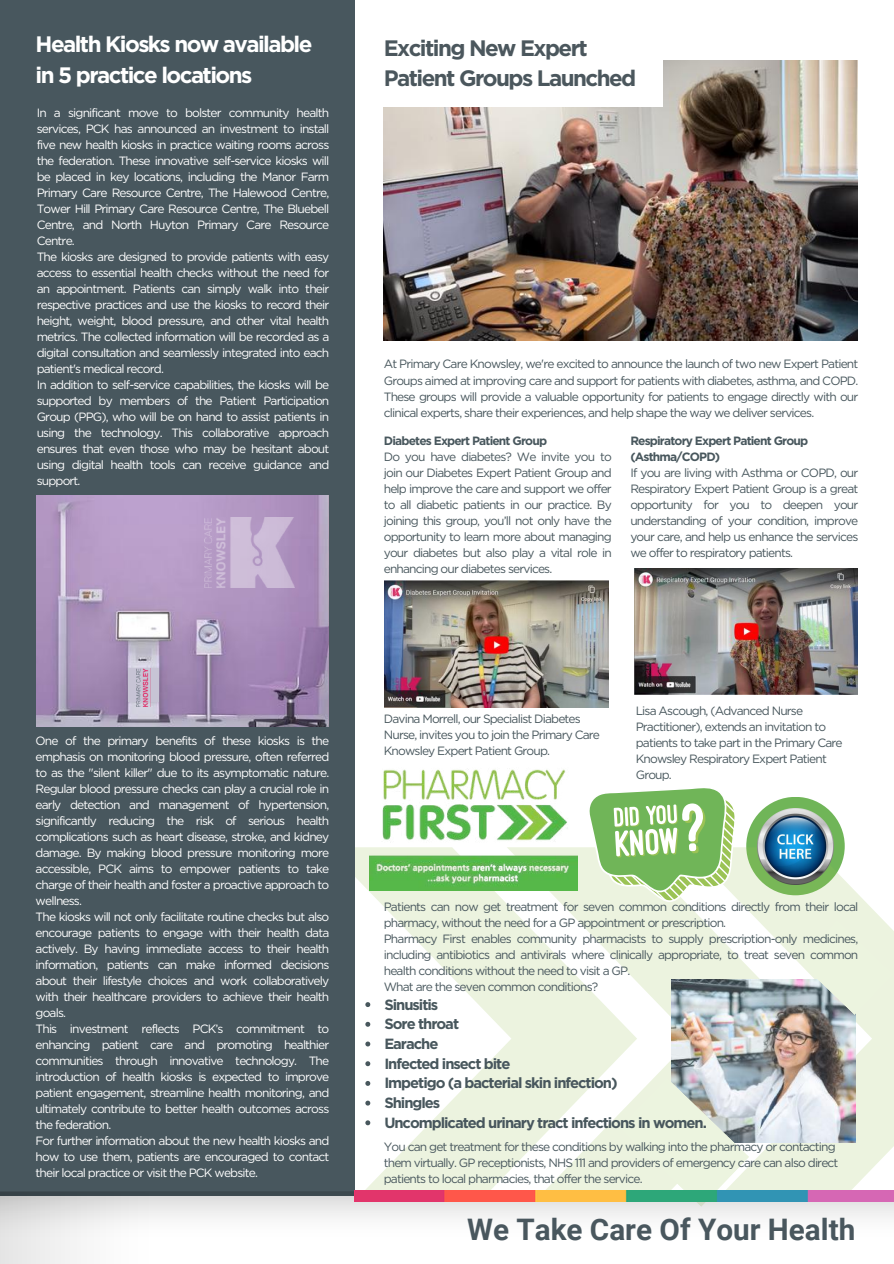
<style>
.page{position:relative;width:894px;height:1264px;background:#fff}
.page>*{position:absolute;margin:0;border:0;box-sizing:border-box;transform-origin:0 0}
.t1{font:700 29.7px "Roboto";color:#49575e}
.t2{font:700 22.35px/30.6px "Gotham";letter-spacing:-.07em;color:#fff}
.t3{font:700 22.35px/30.3px "Gotham";letter-spacing:-.07em;color:#4b575d}
.t4{font:700 14.7px/19.6px "Gotham";letter-spacing:-.07em;color:#48575d}
.t5{font:12px/16px "Gotham";letter-spacing:-.07em;color:#fff}
.t6{font:12px/16px "Gotham";letter-spacing:-.07em;color:#48575d}
.t7{font:700 12px/16px "Gotham";letter-spacing:-.07em;color:#48575d}
</style>
<div class="page">
<div style="left:746px;top:796px;width:98px;height:99px;background:#70b558;border-radius:50%"></div>
<svg style="left:817px;top:847px;width:76px;height:343px;fill:#ecf3df"></svg>
<svg style="left:637px;top:847px;width:180px;height:343px;fill:#ecf3df"></svg>
<svg style="left:355px;top:847px;width:282px;height:343px;fill:#ecf3df"></svg>
<div style="left:0;top:0;width:355px;height:1196px;background:#48575e"></div>
<img style="left:671px;top:979px;width:184px;height:163px">
<svg style="left:618px;top:1077px;width:131px;height:113px;background:#e2e9db"></svg>
<img style="left:0;top:1191px;width:893px;height:27px">
<img style="left:355px;top:1190px;width:538px;height:11px">
<img style="left:0;top:1192px;width:226px;height:71px">
<img style="left:36px;top:495px;width:292px;height:231px">
<div style="left:128px;top:668px;width:31px;height:34px;background:#c7c4d5"></div>
<img style="left:137px;top:668px;width:13px;height:39px">
<img style="left:204px;top:517px;width:90px;height:70px">
<img style="left:383px;top:61px;width:474px;height:280px">
<div style="left:359px;top:36px;width:303px;height:70px;background:#fff"></div>
<img style="left:634px;top:569px;width:223px;height:126px">
<img style="left:384px;top:581px;width:224px;height:126px">
<img style="left:369px;top:768px;width:208px;height:122px">
<svg style="left:587px;top:788px;width:149px;height:115px"></svg>
<svg style="left:797px;top:920px;width:96px;height:95px;background:#dde5d5"></svg>
<img style="left:757px;top:808px;width:76px;height:76px">
<svg style="left:365px;top:1002px;width:5px;height:5px"></svg>
<svg style="left:365px;top:1021px;width:5px;height:5px"></svg>
<svg style="left:365px;top:1041px;width:5px;height:5px"></svg>
<svg style="left:365px;top:1061px;width:5px;height:5px"></svg>
<svg style="left:365px;top:1080px;width:5px;height:5px"></svg>
<svg style="left:365px;top:1100px;width:5px;height:5px"></svg>
<svg style="left:365px;top:1120px;width:5px;height:5px"></svg>
<h2 class="t2" style="left:36px;top:29px;width:278px">Health Kiosks now available in 5 practice locations</h2>
<p class="t5" style="left:37px;top:105px;width:294px">In a significant move to bolster community health services, PCK has announced an investment to install five new health kiosks in practice waiting rooms across the federation. These innovative self-service kiosks will be placed in key locations, including the Manor Farm Primary Care Resource Centre, The Halewood Centre, Tower Hill Primary Care Resource Centre, The Bluebell Centre, and North Huyton Primary Care Resource Centre.<br>The kiosks are designed to provide patients with easy access to essential health checks without the need for an appointment. Patients can simply walk into their respective practices and use the kiosks to record their height, weight, blood pressure, and other vital health metrics. The collected information will be recorded as a digital consultation and seamlessly integrated into each patient's medical record.<br>In addition to self-service capabilities, the kiosks will be supported by members of the Patient Participation Group (PPG), who will be on hand to assist patients in using the technology. This collaborative approach ensures that even those who may be hesitant about using digital health tools can receive guidance and support.</p>
<p class="t5" style="left:36px;top:732px;width:295px">One of the primary benefits of these kiosks is the emphasis on monitoring blood pressure, often referred to as the "silent killer" due to its asymptomatic nature.<br>Regular blood pressure checks can play a crucial role in early detection and management of hypertension, significantly reducing the risk of serious health complications such as heart disease, stroke, and kidney damage. By making blood pressure monitoring more accessible, PCK aims to empower patients to take charge of their health and foster a proactive approach to wellness.<br>The kiosks will not only facilitate routine checks but also encourage patients to engage with their health data actively. By having immediate access to their health information, patients can make informed decisions about their lifestyle choices and work collaboratively with their healthcare providers to achieve their health goals.<br>This investment reflects PCK’s commitment to enhancing patient care and promoting healthier communities through innovative technology. The introduction of health kiosks is expected to improve patient engagement, streamline health monitoring, and ultimately contribute to better health outcomes across the federation.<br>For further information about the new health kiosks and how to use them, patients are encouraged to contact their local practice or visit the PCK website.</p>
<h2 class="t3" style="left:383px;top:33px;width:254px">Exciting New Expert<br>Patient Groups Launched</h2>
<p class="t6" style="left:383px;top:356px;width:476px;text-align:justify">At Primary Care Knowsley, we're excited to announce the launch of two new Expert Patient Groups aimed at improving care and support for patients with diabetes, asthma, and COPD.<br>These groups will provide a valuable opportunity for patients to engage directly with our clinical experts, share their experiences, and help shape the way we deliver services.</p>
<p class="t7" style="left:630px;top:432px;width:179px">Respiratory Expert Patient Group (Asthma/COPD)</p>
<p class="t6" style="left:630px;top:464px;width:229px;text-align:justify">If you are living with Asthma or COPD, our Respiratory Expert Patient Group is a great opportunity for you to deepen your understanding of your condition, improve your care, and help us enhance the services we offer to respiratory patients.</p>
<p class="t7" style="left:383px;top:432px;width:165px">Diabetes Expert Patient Group</p>
<p class="t6" style="left:383px;top:448px;width:229px;text-align:justify">Do you have diabetes? We invite you to join our Diabetes Expert Patient Group and help improve the care and support we offer to all diabetic patients in our practice. By joining this group, you’ll not only have the opportunity to learn more about managing your diabetes but also play a vital role in enhancing our diabetes services.</p>
<p class="t6" style="left:383px;top:710px;width:218px">Davina Morrell, our Specialist Diabetes<br>Nurse, invites you to join the Primary Care<br>Knowsley Expert Patient Group.</p>
<p class="t6" style="left:635px;top:702px;width:208px">Lisa Ascough, (Advanced Nurse<br>Practitioner), extends an invitation to patients to take part in the Primary Care<br>Knowsley Respiratory Expert Patient<br>Group.</p>
<p class="t6" style="left:383px;top:898px;width:476px">Patients can now get treatment for seven common conditions directly from their local pharmacy, without the need for a GP appointment or prescription.<br>Pharmacy First enables community pharmacists to supply prescription-only medicines, including antibiotics and antivirals where clinically appropriate, to treat seven common health conditions without the need to visit a GP.<br>What are the seven common conditions?</p>
<p class="t4" style="left:384px;top:994px;width:324px">Sinusitis<br>Sore throat<br>Earache<br>Infected insect bite<br>Impetigo (a bacterial skin infection)<br>Shingles<br>Uncomplicated urinary tract infections in women.</p>
<p class="t6" style="left:383px;top:1138px;width:456px">You can get treatment for these conditions by walking into the pharmacy or contacting them virtually. GP receptionists, NHS 111 and providers of emergency care can also direct patients to local pharmacies, that offer the service.</p>
<h1 class="t1" style="left:467px;top:1211px;width:389px">We Take Care Of Your Health</h1>
</div>
